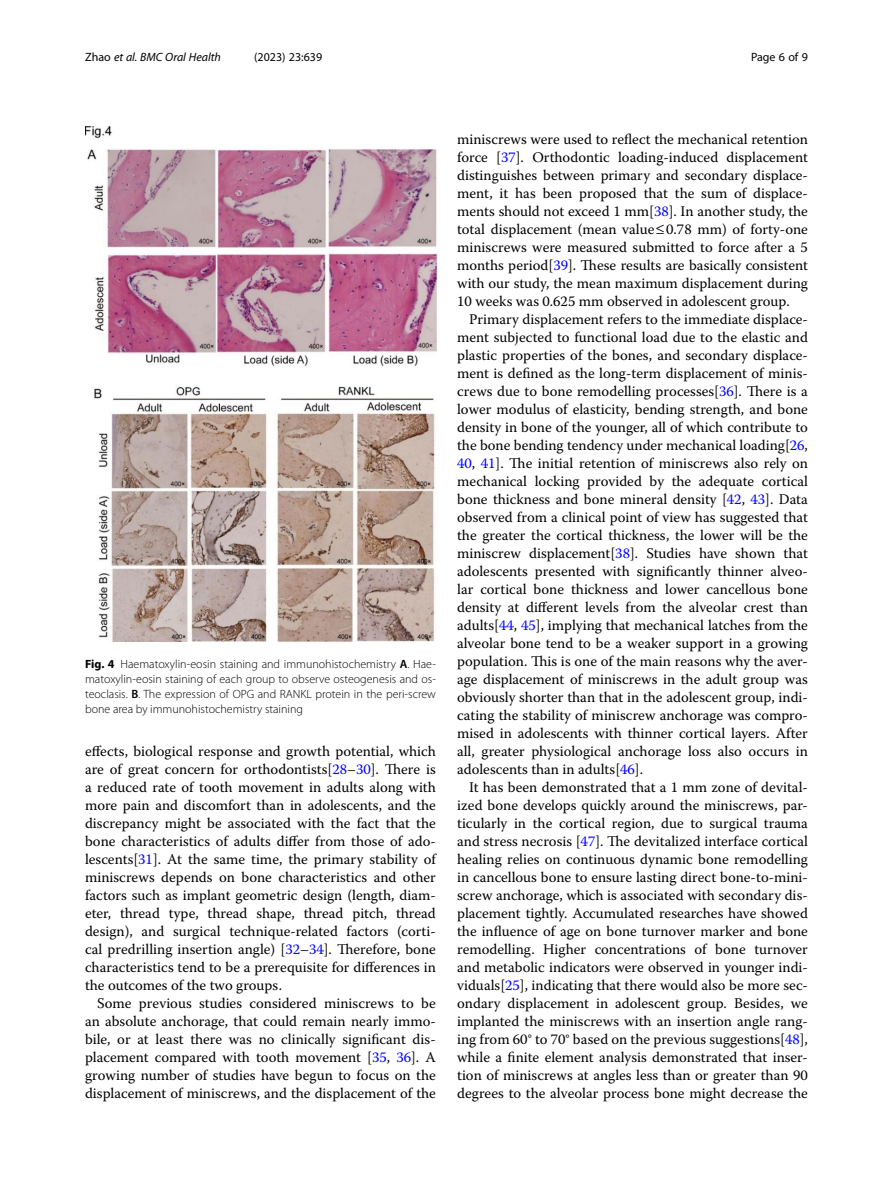
<style>
.page{position:relative;width:893px;height:1191px;background:#fff}
.page>*{position:absolute;margin:0;border:0;box-sizing:border-box;transform-origin:0 0}
.Body_Text_Indent{font:14.7px/18px "Warnock Pro";color:#000;text-align:justify}
.Figure_Caption{font:300 12px/15px "Myriad Pro";color:#000;text-align:justify}
.t1{font:italic 12px "Myriad Pro";color:#000}
.t2{font:12px "Myriad Pro";color:#000}
.s1{font-style:normal}
.s2{font-weight:700}
.s3{font-weight:600}
.s4{color:#00f}
</style>
<div class="page">
<img style="left:85px;top:126px;width:351px;height:515px">
<p class="t1" style="left:85px;top:50px;width:137px"><span class="s1">Zhao</span> et al. BMC Oral Health</p>
<p class="t2" style="left:254px;top:50px;width:70px">(2023) 23:639</p>
<p class="t2" style="left:751px;top:50px;width:58px">Page 6 of 9</p>
<p class="Figure_Caption" style="left:85px;top:657px;width:352px"><span class="s2">Fig. 4</span> Haematoxylin-eosin staining and immunohistochemistry <span class="s3">A</span>. Hae&shy;matoxylin-eosin staining of each group to observe osteogenesis and os&shy;teoclasis. <span class="s3">B</span>. The expression of OPG and RANKL protein in the peri-screw bone area by immunohistochemistry staining</p>
<p class="Body_Text_Indent" style="left:85px;top:742px;width:352px">effects, biological response and growth potential, which are of great concern for orthodontists[<span class="s4">28</span>–<span class="s4">30</span>]. There is a reduced rate of tooth movement in adults along with more pain and discomfort than in adolescents, and the discrepancy might be associated with the fact that the bone characteristics of adults differ from those of ado&shy;lescents[<span class="s4">31</span>]. At the same time, the primary stability of miniscrews depends on bone characteristics and other factors such as implant geometric design (length, diam&shy;eter, thread type, thread shape, thread pitch, thread design), and surgical technique-related factors (corti&shy;cal predrilling insertion angle) [<span class="s4">32</span>–<span class="s4">34</span>]. Therefore, bone characteristics tend to be a prerequisite for differences in the outcomes of the two groups.</p>
<p class="Body_Text_Indent" style="left:85px;top:994px;width:352px;text-indent:12px">Some previous studies considered miniscrews to be an absolute anchorage, that could remain nearly immo&shy;bile, or at least there was no clinically significant dis&shy;placement compared with tooth movement [<span class="s4">35</span>, <span class="s4">36</span>]. A growing number of studies have begun to focus on the displacement of miniscrews, and the displacement of the</p>
<p class="Body_Text_Indent" style="left:457px;top:130px;width:352px">miniscrews were used to reflect the mechanical retention force [<span class="s4">37</span>]. Orthodontic loading-induced displacement distinguishes between primary and secondary displace&shy;ment, it has been proposed that the sum of displace&shy;ments should not exceed 1 mm[<span class="s4">38</span>]. In another study, the total displacement (mean value≤0.78 mm) of forty-one miniscrews were measured submitted to force after a 5 months period[<span class="s4">39</span>]. These results are basically consistent with our study, the mean maximum displacement during 10 weeks was 0.625 mm observed in adolescent group.</p>
<p class="Body_Text_Indent" style="left:457px;top:310px;width:352px;text-indent:12px">Primary displacement refers to the immediate displace&shy;ment subjected to functional load due to the elastic and plastic properties of the bones, and secondary displace&shy;ment is defined as the long-term displacement of minis&shy;crews due to bone remodelling processes[<span class="s4">36</span>]. There is a lower modulus of elasticity, bending strength, and bone density in bone of the younger, all of which contribute to the bone bending tendency under mechanical loading[<span class="s4">26</span>, <span class="s4">40</span>, <span class="s4">41</span>]. The initial retention of miniscrews also rely on mechanical locking provided by the adequate cortical bone thickness and bone mineral density [<span class="s4">42</span>, <span class="s4">43</span>]. Data observed from a clinical point of view has suggested that the greater the cortical thickness, the lower will be the miniscrew displacement[<span class="s4">38</span>]. Studies have shown that adolescents presented with significantly thinner alveo&shy;lar cortical bone thickness and lower cancellous bone density at different levels from the alveolar crest than adults[<span class="s4">44</span>, <span class="s4">45</span>], implying that mechanical latches from the alveolar bone tend to be a weaker support in a growing population. This is one of the main reasons why the aver&shy;age displacement of miniscrews in the adult group was obviously shorter than that in the adolescent group, indi&shy;cating the stability of miniscrew anchorage was compro&shy;mised in adolescents with thinner cortical layers. After all, greater physiological anchorage loss also occurs in adolescents than in adults[<span class="s4">46</span>].</p>
<p class="Body_Text_Indent" style="left:457px;top:778px;width:352px;text-indent:12px">It has been demonstrated that a 1 mm zone of devital&shy;ized bone develops quickly around the miniscrews, par&shy;ticularly in the cortical region, due to surgical trauma and stress necrosis [<span class="s4">47</span>]. The devitalized interface cortical healing relies on continuous dynamic bone remodelling in cancellous bone to ensure lasting direct bone-to-mini&shy;screw anchorage, which is associated with secondary dis&shy;placement tightly. Accumulated researches have showed the influence of age on bone turnover marker and bone remodelling. Higher concentrations of bone turnover and metabolic indicators were observed in younger indi&shy;viduals[<span class="s4">25</span>], indicating that there would also be more sec&shy;ondary displacement in adolescent group. Besides, we implanted the miniscrews with an insertion angle rang&shy;ing from 60° to 70° based on the previous suggestions[<span class="s4">48</span>], while a finite element analysis demonstrated that inser&shy;tion of miniscrews at angles less than or greater than 90 degrees to the alveolar process bone might decrease the</p>
</div>
